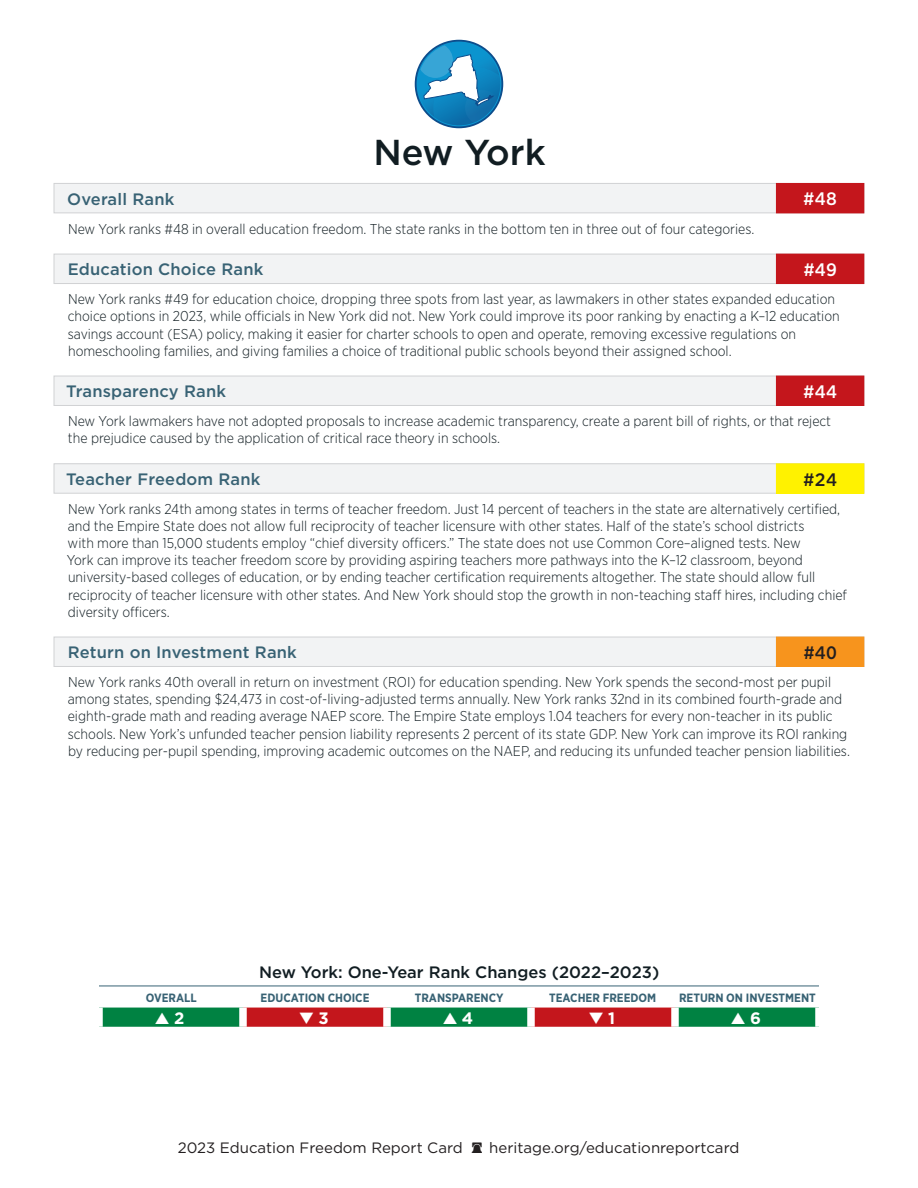
<style>
.page{position:relative;width:918px;height:1188px;background:#fff}
.page>*{position:absolute;margin:0;border:0;box-sizing:border-box;transform-origin:0 0}
.Header___STATE_NAME{font:500 36px "Gotham";color:#111d22}
.Rank_Number___WHITE{font:500 18px "Gotham";color:#fff}
.Rank_Number___BLACK{font:500 18px "Gotham";color:#231f20}
.Header___RANK{font:500 16.5px "Gotham";letter-spacing:.01em;color:#386274}
.Rank_Changes___HEADER{font:500 16.5px "Gotham";color:#111d22}
.Rank{font:700 16.5px "Gotham";color:#fff}
.t1{font:15px "Gotham";color:#231f20}
.Body_Text{font:300 14.25px/17.1px "Gotham Narrow";color:#111d22}
.Rank_Category{font:700 12px "Gotham Narrow";color:#386274}
.s1{font-family:"THF";font-size:10.5px}
</style>
<div class="page">
<svg style="left:103px;top:1008px;width:712px;height:19px;background:#505835"></svg>
<hr style="left:99px;top:986px;width:144px;height:1px;background:#386274">
<hr style="left:243px;top:986px;width:144px;height:1px;background:#386274">
<hr style="left:387px;top:986px;width:144px;height:1px;background:#386274">
<hr style="left:531px;top:986px;width:144px;height:1px;background:#386274">
<hr style="left:675px;top:986px;width:144px;height:1px;background:#386274">
<div style="left:239px;top:1008px;width:8px;height:19px;background:#fff"></div>
<div style="left:383px;top:1008px;width:8px;height:19px;background:#fff"></div>
<div style="left:527px;top:1008px;width:8px;height:19px;background:#fff"></div>
<div style="left:671px;top:1008px;width:8px;height:19px;background:#fff"></div>
<div style="left:54px;top:183px;width:736px;height:30px;background:#f2f3f4"></div>
<div style="left:54px;top:183px;width:810px;height:30px;border:1px solid #d1d2d4"></div>
<div style="left:54px;top:254px;width:736px;height:30px;background:#f2f3f4"></div>
<div style="left:54px;top:254px;width:810px;height:30px;border:1px solid #d1d2d4"></div>
<div style="left:54px;top:376px;width:736px;height:30px;background:#f2f3f4"></div>
<div style="left:54px;top:376px;width:810px;height:30px;border:1px solid #d1d2d4"></div>
<div style="left:54px;top:464px;width:736px;height:30px;background:#f2f3f4"></div>
<div style="left:54px;top:637px;width:736px;height:30px;background:#f2f3f4"></div>
<div style="left:54px;top:637px;width:810px;height:30px;border:1px solid #d1d2d4"></div>
<div style="left:776px;top:183px;width:88px;height:30px;background:#c4161c"></div>
<div style="left:776px;top:254px;width:88px;height:30px;background:#c4161c"></div>
<div style="left:776px;top:376px;width:88px;height:29px;background:#c4161c"></div>
<div style="left:776px;top:376px;width:88px;height:30px;border:1px solid #c4161c"></div>
<div style="left:776px;top:464px;width:88px;height:29px;background:#fff200"></div>
<div style="left:776px;top:637px;width:88px;height:29px;background:#f7941d"></div>
<div style="left:776px;top:637px;width:88px;height:30px;border:1px solid #f7941d"></div>
<div style="left:415px;top:40px;width:88px;height:88px;border:2px solid #0d4d8c;border-radius:50%"></div>
<svg style="left:420px;top:45px;width:80px;height:80px"></svg>
<p class="Header___STATE_NAME" style="left:373px;top:129px;width:174px">New York</p>
<p class="Header___RANK" style="left:67px;top:188px;width:109px">Overall Rank</p>
<p class="Body_Text" style="left:68px;top:220px;width:688px">New York ranks #48 in overall education freedom. The state ranks in the bottom ten in three out of four categories.</p>
<p class="Header___RANK" style="left:68px;top:259px;width:197px">Education Choice Rank</p>
<p class="Body_Text" style="left:68px;top:290px;width:774px">New York ranks #49 for education choice, dropping three spots from last year, as lawmakers in other states expanded education choice options in 2023, while officials in New York did not. New York could improve its poor ranking by enacting a K–12 education savings account (ESA) policy, making it easier for charter schools to open and operate, removing excessive regulations on homeschooling families, and giving families a choice of traditional public schools beyond their assigned school.</p>
<p class="Header___RANK" style="left:66px;top:381px;width:161px">Transparency Rank</p>
<p class="Body_Text" style="left:68px;top:412px;width:765px">New York lawmakers have not adopted proposals to increase academic transparency, create a parent bill of rights, or that reject the prejudice caused by the application of critical race theory in schools.</p>
<p class="Header___RANK" style="left:66px;top:468px;width:196px">Teacher Freedom Rank</p>
<p class="Body_Text" style="left:67px;top:500px;width:782px">New York ranks 24th among states in terms of teacher freedom. Just 14 percent of teachers in the state are alternatively certified, and the Empire State does not allow full reciprocity of teacher licensure with other states. Half of the state’s school districts<br>with more than 15,000 students employ “chief diversity officers.” The state does not use Common Core–aligned tests. New<br>York can improve its teacher freedom score by providing aspiring teachers more pathways into the K–12 classroom, beyond university-based colleges of education, or by ending teacher certification requirements altogether. The state should allow full reciprocity of teacher licensure with other states. And New York should stop the growth in non-teaching staff hires, including chief diversity officers.</p>
<p class="Header___RANK" style="left:68px;top:642px;width:231px">Return on Investment Rank</p>
<p class="Body_Text" style="left:68px;top:673px;width:784px">New York ranks 40th overall in return on investment (ROI) for education spending. New York spends the second-most per pupil among states, spending $24,473 in cost-of-living-adjusted terms annually. New York ranks 32nd in its combined fourth-grade and eighth-grade math and reading average NAEP score. The Empire State employs 1.04 teachers for every non-teacher in its public schools. New York’s unfunded teacher pension liability represents 2 percent of its state GDP. New York can improve its ROI ranking by reducing per-pupil spending, improving academic outcomes on the NAEP, and reducing its unfunded teacher pension liabilities.</p>
<p class="Rank_Number___WHITE" style="left:804px;top:187px;width:35px">#48</p>
<p class="Rank_Number___WHITE" style="left:804px;top:258px;width:35px">#49</p>
<p class="Rank_Number___WHITE" style="left:804px;top:380px;width:35px">#44</p>
<p class="Rank_Number___BLACK" style="left:804px;top:468px;width:35px">#24</p>
<p class="Rank_Number___BLACK" style="left:804px;top:641px;width:35px">#40</p>
<p class="Rank_Changes___HEADER" style="left:259px;top:962px;width:402px">New York: One-Year Rank Changes (2022–2023)</p>
<p class="Rank_Category" style="left:146px;top:990px;width:52px">OVERALL</p>
<p class="Rank_Category" style="left:261px;top:990px;width:110px">EDUCATION CHOICE</p>
<p class="Rank_Category" style="left:415px;top:990px;width:90px">TRANSPARENCY</p>
<p class="Rank_Category" style="left:549px;top:990px;width:109px">TEACHER FREEDOM</p>
<p class="Rank_Category" style="left:679px;top:990px;width:138px">RETURN ON INVESTMENT</p>
<p class="Rank" style="left:155px;top:1007px;width:31px">▲ 2</p>
<p class="Rank" style="left:299px;top:1007px;width:31px">▼ 3</p>
<p class="Rank" style="left:443px;top:1007px;width:32px">▲ 4</p>
<p class="Rank" style="left:589px;top:1007px;width:28px">▼ 1</p>
<p class="Rank" style="left:731px;top:1007px;width:32px">▲ 6</p>
<p class="t1" style="left:178px;top:1139px;width:563px">2023 Education Freedom Report Card <span class="s1">A</span> heritage.org/educationreportcard</p>
</div>
